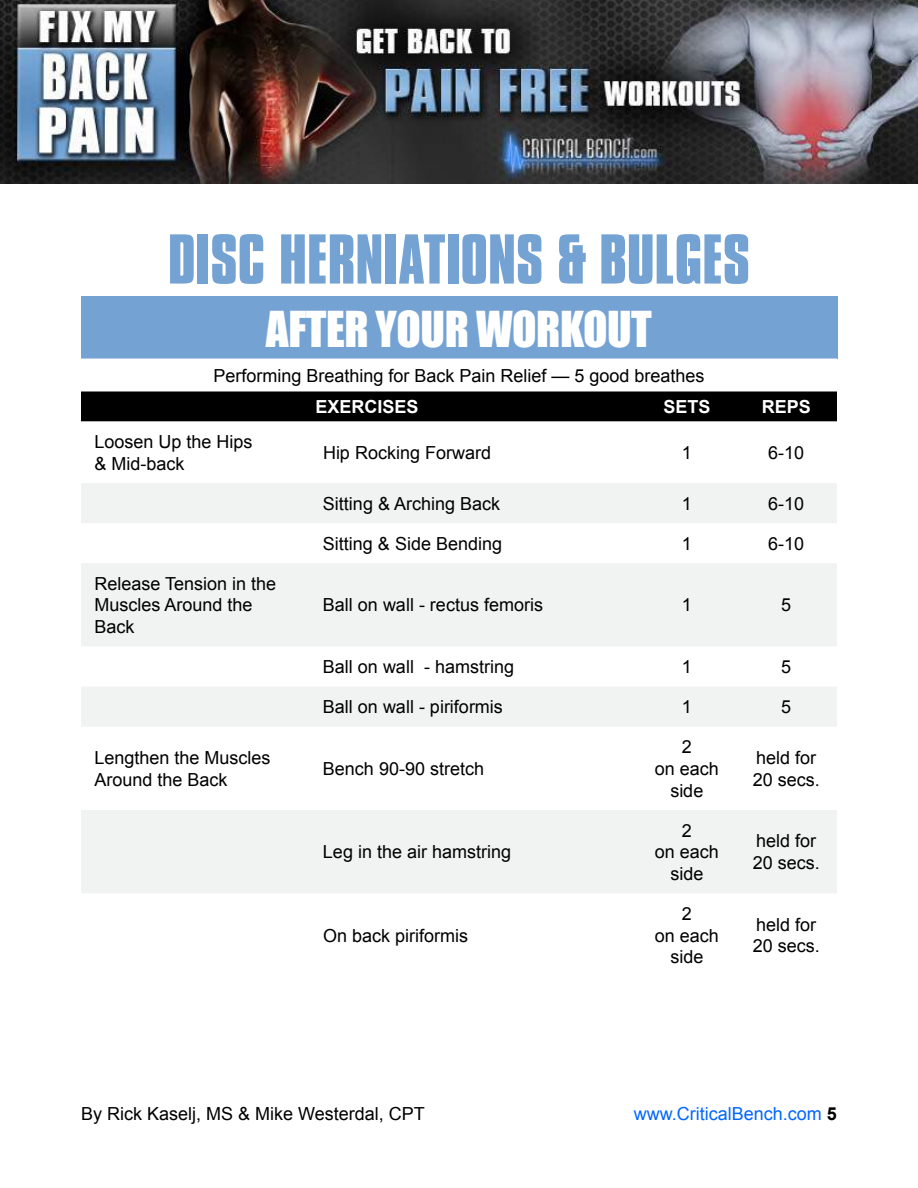
<style>
.page{position:relative;width:918px;height:1188px;background:#fff}
.page>*{position:absolute;margin:0;border:0;box-sizing:border-box;transform-origin:0 0}
.t1{font:700 60.6px "Compacta BT";color:#74a2d3}
.t2{font:45.45px "Impact";letter-spacing:-.01em;color:#fff}
.t3{font:18px/21.6px "Arial";color:#000}
.t4{font:18px "Arial";color:#06f}
.t5{font:700 18px "Arial";color:#fff}
.s1{font-weight:700;color:#000}
</style>
<div class="page">
<img style="left:0;top:0;width:918px;height:184px">
<div style="left:81px;top:296px;width:756px;height:63px;background:#74a2d3"></div>
<svg style="left:81px;top:391px;width:756px;height:31px;background:#969696"></svg>
<div style="left:81px;top:392px;width:756px;height:29px;background:#000"></div>
<svg style="left:81px;top:483px;width:756px;height:410px;fill:#f1f2f2"></svg>
<h1 class="t1" style="left:168px;top:227px;width:584px">DISC HERNIATIONS &amp; BULGES</h1>
<h2 class="t2" style="left:266px;top:304px;width:388px">AFTER YOUR WORKOUT</h2>
<p class="t3" style="left:213px;top:366px;width:493px">Performing Breathing for Back Pain Relief — 5 good breathes</p>
<p class="t5" style="left:315px;top:396px;width:105px">EXERCISES</p>
<p class="t5" style="left:663px;top:396px;width:49px">SETS</p>
<p class="t5" style="left:762px;top:396px;width:51px">REPS</p>
<p class="t3" style="left:94px;top:432px;width:160px">Loosen Up the Hips &amp; Mid-back</p>
<p class="t3" style="left:323px;top:443px;width:170px">Hip Rocking Forward</p>
<p class="t3" style="left:682px;top:443px;width:12px">1</p>
<p class="t3" style="left:768px;top:443px;width:38px">6-10</p>
<p class="t3" style="left:323px;top:494px;width:179px">Sitting &amp; Arching Back</p>
<p class="t3" style="left:682px;top:494px;width:12px">1</p>
<p class="t3" style="left:768px;top:494px;width:38px">6-10</p>
<p class="t3" style="left:323px;top:534px;width:181px">Sitting &amp; Side Bending</p>
<p class="t3" style="left:682px;top:534px;width:12px">1</p>
<p class="t3" style="left:768px;top:534px;width:38px">6-10</p>
<p class="t3" style="left:94px;top:574px;width:183px">Release Tension in the<br>Muscles Around the<br>Back</p>
<p class="t3" style="left:323px;top:596px;width:222px">Ball on wall - rectus femoris</p>
<p class="t3" style="left:682px;top:596px;width:12px">1</p>
<p class="t3" style="left:781px;top:596px;width:12px">5</p>
<p class="t3" style="left:323px;top:658px;width:193px">Ball on wall - hamstring</p>
<p class="t3" style="left:682px;top:658px;width:12px">1</p>
<p class="t3" style="left:781px;top:658px;width:12px">5</p>
<p class="t3" style="left:323px;top:698px;width:182px">Ball on wall - piriformis</p>
<p class="t3" style="left:682px;top:698px;width:12px">1</p>
<p class="t3" style="left:781px;top:698px;width:12px">5</p>
<p class="t3" style="left:94px;top:749px;width:178px">Lengthen the Muscles<br>Around the Back</p>
<p class="t3" style="left:323px;top:759px;width:163px">Bench 90-90 stretch</p>
<p class="t3" style="left:323px;top:843px;width:190px">Leg in the air hamstring</p>
<p class="t3" style="left:323px;top:926px;width:147px">On back piriformis</p>
<p class="t3" style="left:655px;top:738px;width:66px;text-align:center">2<br>on each side</p>
<p class="t3" style="left:753px;top:749px;width:69px">held for<br>20 secs.</p>
<p class="t3" style="left:655px;top:821px;width:66px;text-align:center">2<br>on each side</p>
<p class="t3" style="left:753px;top:832px;width:69px">held for<br>20 secs.</p>
<p class="t3" style="left:655px;top:904px;width:66px;text-align:center">2<br>on each side</p>
<p class="t3" style="left:753px;top:915px;width:69px">held for<br>20 secs.</p>
<p class="t3" style="left:81px;top:1105px;width:345px">By Rick Kaselj, MS &amp; Mike Westerdal, CPT</p>
<p class="t4" style="left:634px;top:1107px;width:205px">www.CriticalBench.com <span class="s1">5</span></p>
</div>
